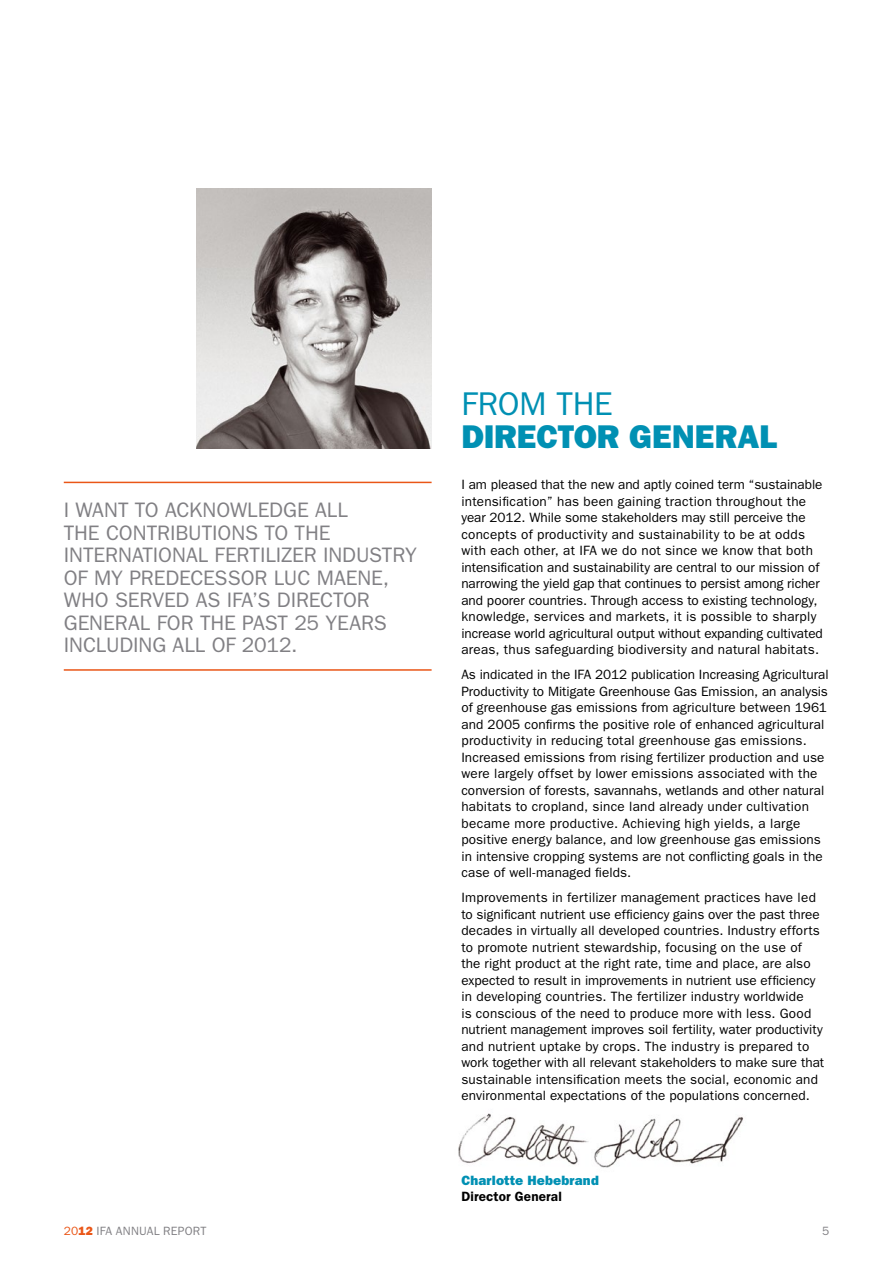
<style>
.page{position:relative;width:893px;height:1263px;background:#fff}
.page>*{position:absolute;margin:0;border:0;box-sizing:border-box;transform-origin:0 0}
.t1{font:33px "ITC Franklin Gothic Std Hvy";color:#0090b3}
.t2{font:33px "ITC Franklin Gothic Std";color:#0090b3}
.t3{font:21px/22.5px "ITC Franklin Gothic Std";color:#818084}
.t4{font:13.5px/16.5px "ITC Franklin Gothic Std";letter-spacing:.01em;color:#000}
.t5{font:13.5px "ITC Franklin Gothic Std Hvy";letter-spacing:.01em;color:#0090b3}
.t6{font:600 13.5px "ITC Franklin Gothic Std";letter-spacing:.01em;color:#000}
.t7{font:12px "ITC Franklin Gothic Std";letter-spacing:.015em;color:#818084}
.s1{color:#ea5617}
.s2{font-family:"ITC Franklin Gothic Std Hvy";color:#ea5617}
</style>
<div class="page">
<img style="left:196px;top:189px;width:236px;height:259px">
<img style="left:458px;top:1113px;width:286px;height:55px">
<hr style="left:64px;top:482px;width:368px;height:1px;background:#ea5617">
<hr style="left:64px;top:669px;width:368px;height:2px;background:#ea5617">
<h2 class="t3" style="left:64px;top:499px;width:341px">I want to acknowledg e all<br>th e contributi ons to th e<br>i nternational ferti lizer i ndustry of my predecessor Luc Maene, who served as IFA’s Director<br>General for th e past 25 years<br>i ncludi ng all of 2012.</h2>
<h1 class="t2" style="left:461px;top:385px;width:153px">From Th e</h1>
<h1 class="t1" style="left:461px;top:417px;width:317px">DIRECTOR GENERAL</h1>
<p class="t4" style="left:461px;top:477px;width:363px">I am pleased that the new and aptly coined term “sustainable intensification” has been gaining traction throughout the year 2012. While some stakeholders may still perceive the concepts of productivity and sustainability to be at odds with each other, at IFA we do not since we know that both intensification and sustainability are central to our mission of narrowing the yield gap that continues to persist among richer and poorer countries. Through access to existing technology, knowledge, services and markets, it is possible to sharply increase world agricultural output without expanding cultivated areas, thus safeguarding biodiversity and natural habitats.</p>
<p class="t4" style="left:461px;top:667px;width:369px">As indicated in the IFA 2012 publication Increasing Agricultural Productivity to Mitigate Greenhouse Gas Emission, an analysis of greenhouse gas emissions from agriculture between 1961 and 2005 confirms the positive role of enhanced agricultural productivity in reducing total greenhouse gas emissions.<br>Increased emissions from rising fertilizer production and use were largely offset by lower emissions associated with the conversion of forests, savannahs, wetlands and other natural habitats to cropland, since land already under cultivation became more productive. Achieving high yields, a large positive energy balance, and low greenhouse gas emissions in intensive cropping systems are not conflicting goals in the case of well-managed fields.</p>
<p class="t4" style="left:461px;top:890px;width:364px">Improvements in fertilizer management practices have led to significant nutrient use efficiency gains over the past three decades in virtually all developed countries. Industry efforts to promote nutrient stewardship, focusing on the use of the right product at the right rate, time and place, are also expected to result in improvements in nutrient use efficiency in developing countries. The fertilizer industry worldwide<br>is conscious of the need to produce more with less. Good nutrient management improves soil fertility, water productivity and nutrient uptake by crops. The industry is prepared to work together with all relevant stakeholders to make sure that sustainable intensification meets the social, economic and environmental expectations of the populations concerned.</p>
<p class="t5" style="left:461px;top:1172px;width:139px">CHARLOTTE HEBEBRAND</p>
<p class="t6" style="left:461px;top:1189px;width:102px">Director General</p>
<p class="t7" style="left:64px;top:1224px;width:144px"><span class="s1">20</span><span class="s2">12</span> IFA Annual r eport</p>
<p class="t7" style="left:822px;top:1224px;width:9px">5</p>
</div>
